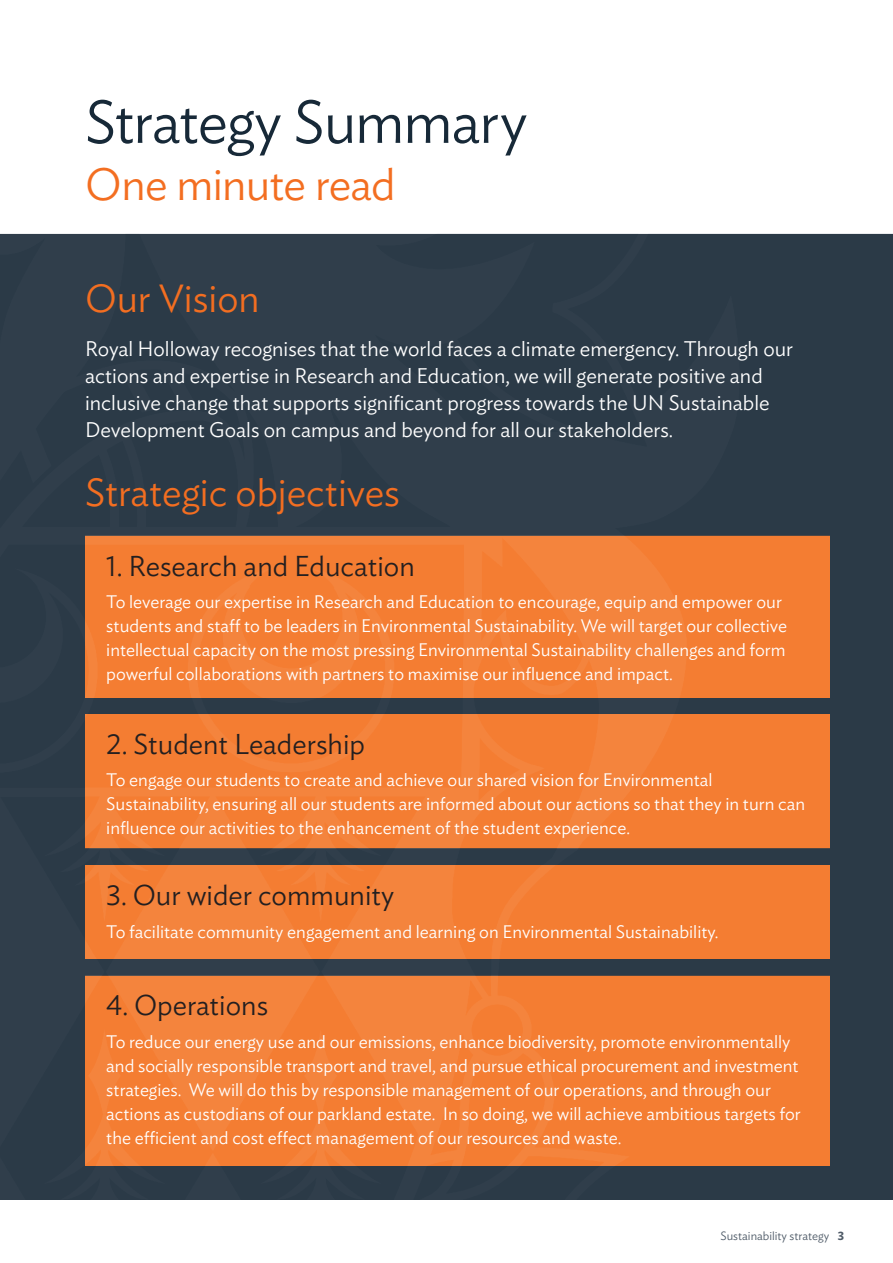
<style>
.page{position:relative;width:893px;height:1263px;background:#fff}
.page>*{position:absolute;margin:0;border:0;box-sizing:border-box;transform-origin:0 0}
.Heading_1{font:300 60px "Ideal Sans";letter-spacing:-.02em;color:#172938}
.Heading_1-2{font:300 45px "Ideal Sans";letter-spacing:-.015em;color:#f36e21}
.Subhead_1{font:300 39px "Ideal Sans";color:#f36e21}
.Subhead_1-2{font:300 28.5px "Ideal Sans";color:#231f20}
.Body_copy{font:300 21px/27px "Ideal Sans";color:#fff}
.Body_copy-2{font:300 18px/24px "Ideal Sans";color:#fff}
.t1{font:300 12px "Ideal Sans";color:#4e5a67}
.s1{font-weight:600}
</style>
<div class="page">
<div style="left:0;top:234px;width:893px;height:965px;background:#2b3a47"></div>
<img style="left:85px;top:536px;width:744px;height:161px">
<img style="left:85px;top:714px;width:744px;height:134px">
<img style="left:85px;top:865px;width:744px;height:94px">
<img style="left:85px;top:976px;width:744px;height:189px">
<p class="Heading_1" style="left:85px;top:76px;width:444px">Strategy Summary</p>
<p class="Heading_1-2" style="left:85px;top:150px;width:312px">One minute read</p>
<p class="Subhead_1" style="left:85px;top:268px;width:176px">Our Vision</p>
<p class="Body_copy" style="left:85px;top:333px;width:709px">Royal Holloway recognises that the world faces a climate emergency. Through our actions and expertise in Research and Education, we will generate positive and inclusive change that supports significant progress towards the UN Sustainable Development Goals on campus and beyond for all our stakeholders.</p>
<p class="Subhead_1" style="left:85px;top:463px;width:317px">Strategic objectives</p>
<p class="Subhead_1-2" style="left:106px;top:544px;width:310px">1. Research and Education</p>
<p class="Body_copy-2" style="left:106px;top:588px;width:682px">To leverage our expertise in Research and Education to encourage, equip and empower our students and staff to be leaders in Environmental Sustainability. We will target our collective intellectual capacity on the most pressing Environmental Sustainability challenges and form powerful collaborations with partners to maximise our influence and impact.</p>
<p class="Subhead_1-2" style="left:106px;top:722px;width:260px">2. Student Leadership</p>
<p class="Body_copy-2" style="left:106px;top:766px;width:700px">To engage our students to create and achieve our shared vision for Environmental<br>Sustainability, ensuring all our students are informed about our actions so that they in turn can influence our activities to the enhancement of the student experience.</p>
<p class="Subhead_1-2" style="left:106px;top:873px;width:289px">3. Our wider community</p>
<p class="Body_copy-2" style="left:106px;top:918px;width:614px">To facilitate community engagement and learning on Environmental Sustainability.</p>
<p class="Subhead_1-2" style="left:106px;top:983px;width:163px">4. Operations</p>
<p class="Body_copy-2" style="left:106px;top:1028px;width:696px">To reduce our energy use and our emissions, enhance biodiversity, promote environmentally and socially responsible transport and travel, and pursue ethical procurement and investment strategies. We will do this by responsible management of our operations, and through our actions as custodians of our parkland estate. In so doing, we will achieve ambitious targets for the efficient and cost effect management of our resources and waste.</p>
<p class="t1" style="left:720px;top:1227px;width:125px">Sustainability strategy <span class="s1">3</span></p>
</div>
